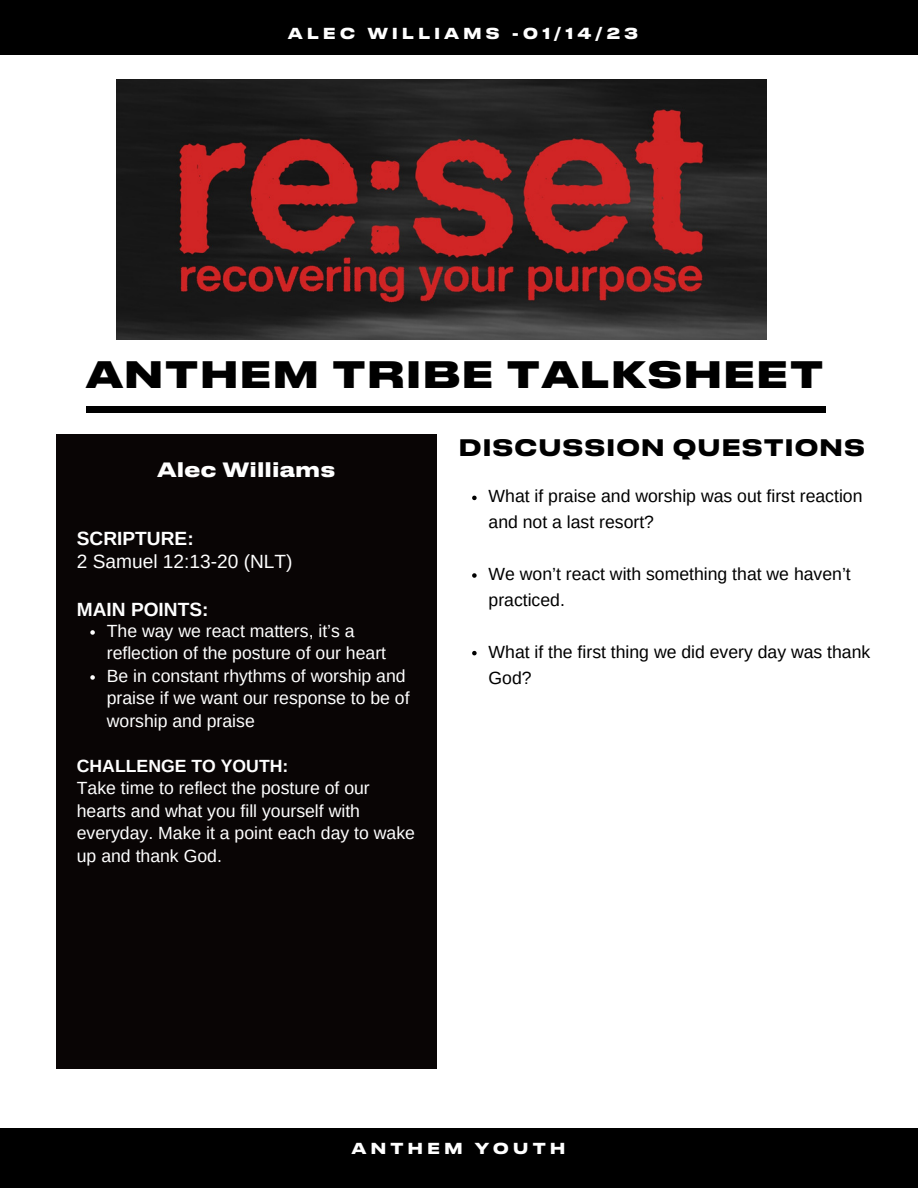
<style>
.page{position:relative;width:918px;height:1188px;background:#fff}
.page>*{position:absolute;margin:0;border:0;box-sizing:border-box;transform-origin:0 0}
.t1{font:800 36px "Druk Text Wide Cyr";letter-spacing:.02em;color:#000}
.t2{font:700 22.5px "Druk Text Wide Cyr";letter-spacing:.02em;color:#000}
.t3{font:700 19.5px "Druk Text Wide Cyr";color:#fff}
.t4{font:700 19.2px "Arimo";color:#fff}
.t5{font:19.2px "Arimo";color:#fff}
.t6{font:17.7px/22.5px "Arimo";color:#fff}
.t7{font:700 17.7px "Arimo";color:#fff}
.t8{font:17.55px/25.8px "Arimo";color:#000}
.t9{font:700 15px "Druk Text Wide Cyr";letter-spacing:.25em;color:#fff}
</style>
<div class="page">
<div style="left:0;top:0;width:918px;height:55px;background:#000"></div>
<div style="left:87px;top:406px;width:739px;height:7px;background:#000"></div>
<div style="left:56px;top:434px;width:380px;height:634px;background:#090505"></div>
<div style="left:0;top:1129px;width:918px;height:59px;background:#000"></div>
<img style="left:116px;top:79px;width:651px;height:260px">
<svg style="left:90px;top:630px;width:5px;height:5px"></svg>
<svg style="left:90px;top:675px;width:5px;height:5px"></svg>
<svg style="left:472px;top:496px;width:5px;height:4px"></svg>
<svg style="left:472px;top:573px;width:5px;height:5px"></svg>
<svg style="left:472px;top:651px;width:5px;height:4px"></svg>
<p class="t9" style="left:288px;top:23px;width:352px">ALEC WILLIAMS -01/14/23</p>
<p class="t1" style="left:86px;top:350px;width:740px">ANTHEM TRIBE TALKSHEET</p>
<p class="t3" style="left:157px;top:456px;width:180px">Alec Williams</p>
<p class="t4" style="left:77px;top:527px;width:118px">SCRIPTURE:</p>
<p class="t5" style="left:77px;top:551px;width:217px">2 Samuel 12:13-20 (NLT)</p>
<p class="t4" style="left:77px;top:598px;width:133px">MAIN POINTS:</p>
<p class="t6" style="left:107px;top:620px;width:281px">The way we react matters, it’s a reflection of the posture of our heart</p>
<p class="t6" style="left:107px;top:665px;width:304px">Be in constant rhythms of worship and praise if we want our response to be of worship and praise</p>
<p class="t7" style="left:77px;top:756px;width:213px">CHALLENGE TO YOUTH:</p>
<p class="t6" style="left:77px;top:777px;width:340px">Take time to reflect the posture of our hearts and what you fill yourself with everyday. Make it a point each day to wake up and thank God.</p>
<p class="t2" style="left:459px;top:432px;width:408px">DISCUSSION QUESTIONS</p>
<p class="t8" style="left:489px;top:483px;width:375px">What if praise and worship was out first reaction and not a last resort?</p>
<p class="t8" style="left:489px;top:561px;width:364px">We won’t react with something that we haven’t practiced.</p>
<p class="t8" style="left:489px;top:639px;width:383px">What if the first thing we did every day was thank<br>God?</p>
<p class="t9" style="left:352px;top:1138px;width:216px">ANTHEM YOUTH</p>
</div>
